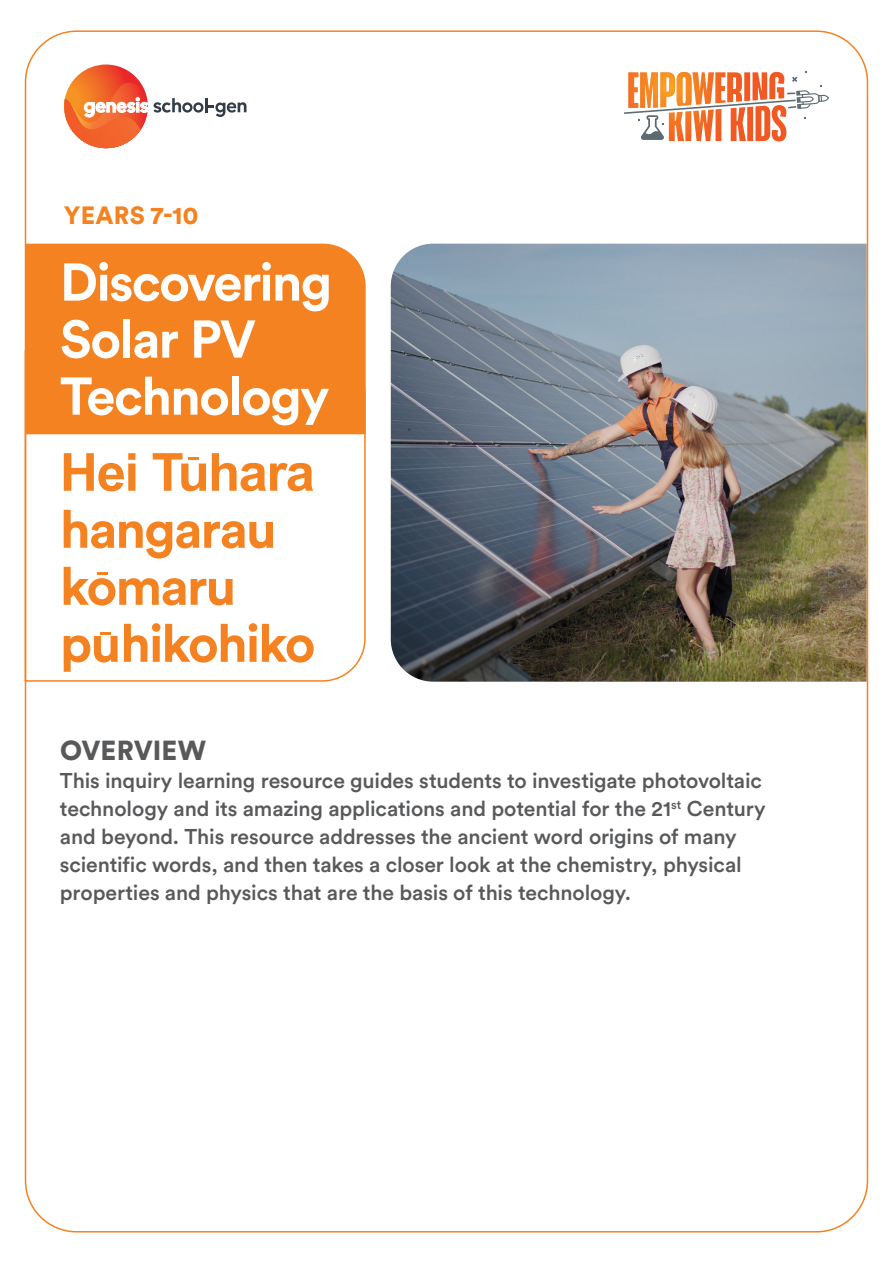
<style>
.page{position:relative;width:893px;height:1263px;background:#fff}
.page>*{position:absolute;margin:0;border:0;box-sizing:border-box;transform-origin:0 0}
.t1{font:700 52.5px/57px "Circular Std";letter-spacing:-.03em;color:#fff}
.t2{font:700 52.5px/57px "Circular Std";letter-spacing:-.035em;color:#f58220}
.t3{font:700 52.5px "Arial";letter-spacing:-.03em;color:#f58220}
.t4{font:900 27.3px "Circular Std";color:#58595b}
.t5{font:900 24.75px "Circular Std";letter-spacing:.01em;color:#f58220}
.t6{font:500 21.15px/27.9px "Circular Std";letter-spacing:-.005em;color:#58595b}
</style>
<div class="page">
<div style="left:28px;top:244px;width:338px;height:105px;background:#f58220"></div>
<svg style="left:24px;top:349px;width:342px;height:333px"></svg>
<svg style="left:100px;top:632px;width:11px;height:2px"></svg>
<img style="left:391px;top:244px;width:474px;height:438px">
<svg style="left:624px;top:71px;width:206px;height:71px"></svg>
<svg style="left:64px;top:65px;width:182px;height:84px"></svg>
<svg style="left:188px;top:458px;width:11px;height:2px"></svg>
<svg style="left:97px;top:572px;width:10px;height:3px"></svg>
<p class="t5" style="left:64px;top:199px;width:136px">YEARS 7-10</p>
<h1 class="t1" style="left:60px;top:253px;width:274px">Discovering<br>Solar PV<br>Technology</h1>
<h1 class="t3" style="left:60px;top:437px;width:256px">Hei Tuhara</h1>
<h1 class="t2" style="left:60px;top:500px;width:257px">hangarau komaru puhikohiko</h1>
<p class="t4" style="left:60px;top:732px;width:147px">OVERVIEW</p>
<p class="t6" style="left:60px;top:766px;width:707px">This inquiry learning resource guides students to investigate photovoltaic technology and its amazing applications and potential for the 21<sup>st</sup> Century and beyond. This resource addresses the ancient word origins of many scientific words, and then takes a closer look at the chemistry, physical properties and physics that are the basis of this technology.</p>
</div>
